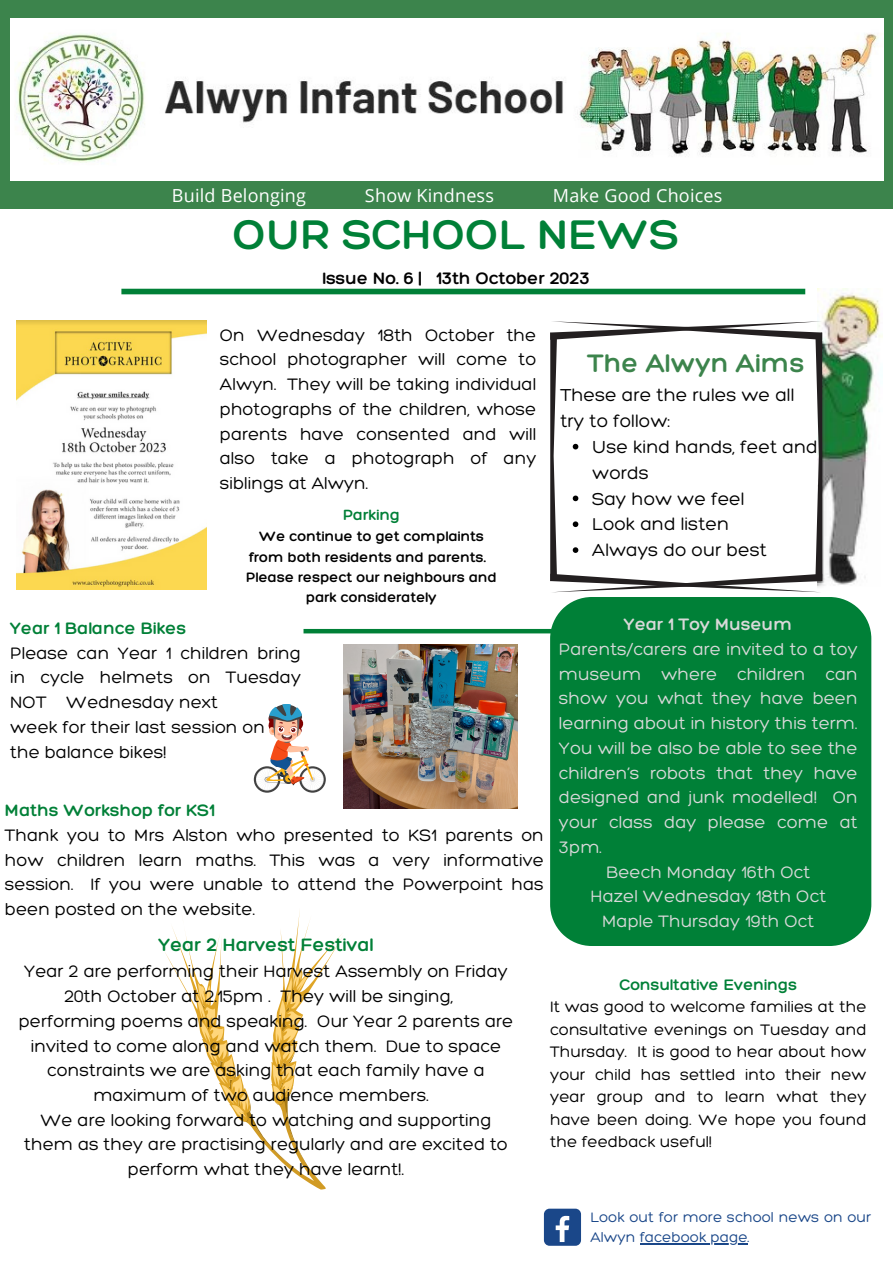
<style>
.page{position:relative;width:893px;height:1264px;background:#fff}
.page>*{position:absolute;margin:0;border:0;box-sizing:border-box;transform-origin:0 0}
.t1{font:300 45px "Hero";color:#008037}
.t2{font:300 27.45px "Hero";color:#3c844c}
.t3{font:300 19.5px "Hero";color:#008037}
.t4{font:300 18.75px/25.8px "Hero";color:#000}
.t5{font:300 18px/24.8px "Hero";color:#000;text-align:justify}
.t6{font:300 18px/24.8px "Hero";color:#d9d9d9;text-align:justify}
.t7{font:18px "Open Sans";letter-spacing:.015em;color:#fff}
.t8{font:300 18px "Hero";color:#008037}
.t9{font:300 18px "Hero";color:#000}
.t10{font:300 18px "Hero";color:#d9d9d9}
.t11{font:300 16.5px/22.5px "Hero";color:#000;text-align:justify}
.t12{font:300 16.5px "Hero";color:#008037}
.t13{font:300 16.05px "Hero";color:#008037}
.t14{font:300 15px/20.2px "Hero";color:#1a4789}
.t15{font:300 14.85px/20.4px "Hero";color:#000;text-align:center}
</style>
<div class="page">
<div style="left:0;top:0;width:892px;height:208px;background:#3c844c"></div>
<img style="left:817px;top:289px;width:65px;height:297px">
<img style="left:10px;top:19px;width:872px;height:161px">
<div style="left:121px;top:289px;width:684px;height:5px;background:#008037"></div>
<div style="left:550px;top:597px;width:321px;height:349px;background:#008037"></div>
<div style="left:544px;top:1208px;width:37px;height:37px;background:#1a4789;border-radius:6px"></div>
<svg style="left:555px;top:1215px;width:14px;height:26px"></svg>
<img style="left:16px;top:320px;width:190px;height:269px">
<hr style="left:303px;top:629px;width:286px;height:4px;background:#008037">
<img style="left:344px;top:644px;width:173px;height:164px">
<svg style="left:165px;top:911px;width:177px;height:278px"></svg>
<img style="left:254px;top:704px;width:72px;height:88px">
<svg style="left:550px;top:321px;width:272px;height:271px"></svg>
<hr style="left:639px;top:1243px;width:108px;height:1px;background:#1a4789">
<p class="t7" style="left:172px;top:182px;width:135px">Build Belonging</p>
<p class="t7" style="left:365px;top:182px;width:130px">Show Kindness</p>
<p class="t7" style="left:553px;top:182px;width:171px">Make Good Choices</p>
<p class="t1" style="left:233px;top:206px;width:447px">OUR SCHOOL NEWS</p>
<p class="t9" style="left:322px;top:267px;width:269px">Issue No. 6 | 13th October 2023</p>
<p class="t5" style="left:220px;top:322px;width:318px">On Wednesday 18th October the school photographer will come to Alwyn. They will be taking individual photographs of the children, whose parents have consented and will also take a photograph of any siblings at Alwyn.</p>
<p class="t13" style="left:343px;top:504px;width:59px">Parking</p>
<p class="t15" style="left:246px;top:525px;width:252px">We continue to get complaints from both residents and parents.<br>Please respect our neighbours and park considerately</p>
<p class="t8" style="left:10px;top:616px;width:178px">Year 1 Balance Bikes</p>
<p class="t5" style="left:10px;top:640px;width:292px">Please can Year 1 children bring in cycle helmets on Tuesday NOT Wednesday next</p>
<p class="t5" style="left:10px;top:714px;width:256px">week for their last session on</p>
<p class="t5" style="left:10px;top:739px;width:158px">the balance bikes!</p>
<p class="t8" style="left:5px;top:799px;width:211px">Maths Workshop for KS1</p>
<p class="t5" style="left:5px;top:822px;width:540px">Thank you to Mrs Alston who presented to KS1 parents on how children learn maths. This was a very informative session. If you were unable to attend the Powerpoint has been posted on the website.</p>
<p class="t2" style="left:588px;top:346px;width:218px">The Alwyn Aims</p>
<p class="t4" style="left:560px;top:381px;width:236px">These are the rules we all</p>
<p class="t4" style="left:560px;top:407px;width:111px">try to follow:</p>
<p class="t4" style="left:592px;top:433px;width:227px">Use kind hands, feet and words</p>
<p class="t4" style="left:592px;top:485px;width:154px">Say how we feel</p>
<p class="t4" style="left:592px;top:511px;width:138px">Look and listen</p>
<p class="t4" style="left:592px;top:537px;width:176px">Always do our best</p>
<p class="t10" style="left:624px;top:613px;width:170px">Year 1 Toy Museum</p>
<p class="t6" style="left:559px;top:636px;width:300px">Parents/carers are invited to a toy museum where children can show you what they have been learning about in history this term.<br>You will be also be able to see the children’s robots that they have designed and junk modelled! On your class day please come at 3pm.</p>
<p class="t6" style="left:606px;top:859px;width:206px">Beech Monday 16th Oct</p>
<p class="t6" style="left:590px;top:883px;width:237px">Hazel Wednesday 18th Oct</p>
<p class="t6" style="left:602px;top:908px;width:214px">Maple Thursday 19th Oct</p>
<p class="t3" style="left:158px;top:932px;width:216px">Year 2 Harvest Festival</p>
<p class="t5" style="left:24px;top:958px;width:485px">Year 2 are performing their Harvest Assembly on Friday</p>
<p class="t5" style="left:64px;top:983px;width:391px">20th October at 2.15pm . They will be singing,</p>
<p class="t5" style="left:19px;top:1008px;width:496px">performing poems and speaking. Our Year 2 parents are</p>
<p class="t5" style="left:31px;top:1032px;width:472px">invited to come along and watch them. Due to space</p>
<p class="t5" style="left:47px;top:1057px;width:439px">constraints we are asking that each family have a</p>
<p class="t5" style="left:93px;top:1082px;width:337px">maximum of two audience members.</p>
<p class="t5" style="left:24px;top:1107px;width:485px;text-align:center">We are looking forward to watching and supporting them as they are practising regularly and are excited to perform what they have learnt!.</p>
<p class="t12" style="left:619px;top:974px;width:179px">Consultative Evenings</p>
<p class="t11" style="left:550px;top:995px;width:318px">It was good to welcome families at the consultative evenings on Tuesday and Thursday. It is good to hear about how your child has settled into their new year group and to learn what they have been doing. We hope you found the feedback useful!</p>
<p class="t14" style="left:590px;top:1206px;width:282px">Look out for more school news on our<br>Alwyn facebook page.</p>
</div>
